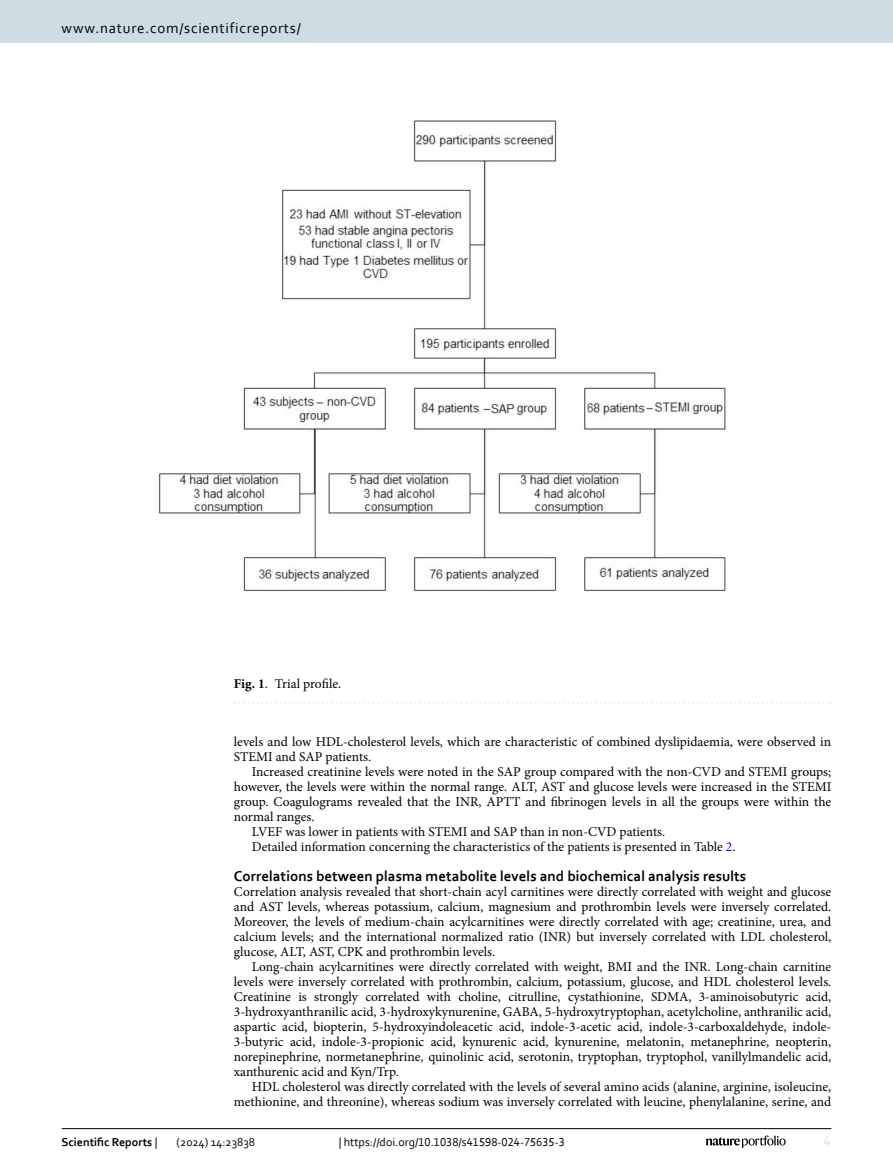
<style>
.page{position:relative;width:893px;height:1174px;background:#fff}
.page>*{position:absolute;margin:0;border:0;box-sizing:border-box;transform-origin:0 0}
.Head_2{font:700 15px "Corbel";color:#000}
.t1{font:15px "Corbel";letter-spacing:.05em;color:#000}
.t2{font:15px "Corbel";color:#d9e4eb}
.Body_Text_Indent{font:13.5px/15px "Minion Pro";color:#000;text-align:justify}
.Body_Text{font:13.5px/15px "Minion Pro";letter-spacing:-.005em;color:#000;text-align:justify}
.Figure_Caption{font:13.5px "Minion Pro";letter-spacing:-.005em;color:#000}
.t3{font:12px "Corbel";color:#000}
.t4{font:700 12px "Corbel";color:#000}
.s1{font-weight:700}
.s2{color:#00f}
.s3{font-weight:400}
</style>
<div class="page">
<img style="left:159px;top:120px;width:567px;height:472px">
<svg style="left:235px;top:702px;width:597px;height:1px"></svg>
<hr style="left:62px;top:1128px;width:769px;height:1px;background:#000">
<svg style="left:706px;top:1135px;width:80px;height:12px"></svg>
<div style="left:0;top:0;width:893px;height:43px;background:#cedde4"></div>
<p class="t1" style="left:62px;top:18px;width:241px">www.nature.com/scientificreports/</p>
<p class="Figure_Caption" style="left:234px;top:674px;width:109px"><span class="s1">Fig. 1</span>. Trial profile.</p>
<p class="Body_Text_Indent" style="left:234px;top:734px;width:599px">levels and low HDL-cholesterol levels, which are characteristic of combined dyslipidaemia, were observed in<br>STEMI and SAP patients.</p>
<p class="Body_Text_Indent" style="left:234px;top:764px;width:599px;text-indent:18px">Increased creatinine levels were noted in the SAP group compared with the non-CVD and STEMI groups; however, the levels were within the normal range. ALT, AST and glucose levels were increased in the STEMI group. Coagulograms revealed that the INR, APTT and fibrinogen levels in all the groups were within the normal ranges.</p>
<p class="Body_Text_Indent" style="left:252px;top:824px;width:415px">LVEF was lower in patients with STEMI and SAP than in non-CVD patients.</p>
<p class="Body_Text_Indent" style="left:252px;top:839px;width:485px">Detailed information concerning the characteristics of the patients is presented in Table <span class="s2">2</span>.</p>
<p class="Head_2" style="left:234px;top:866px;width:514px">Correlations between plasma metabolite levels and biochemical analysis results</p>
<p class="Body_Text" style="left:234px;top:884px;width:599px">Correlation analysis revealed that short-chain acyl carnitines were directly correlated with weight and glucose and AST levels, whereas potassium, calcium, magnesium and prothrombin levels were inversely correlated.<br>Moreover, the levels of medium-chain acylcarnitines were directly correlated with age; creatinine, urea, and calcium levels; and the international normalized ratio (INR) but inversely correlated with LDL cholesterol, glucose, ALT, AST, CPK and prothrombin levels.</p>
<p class="Body_Text_Indent" style="left:234px;top:959px;width:599px;text-indent:18px">Long-chain acylcarnitines were directly correlated with weight, BMI and the INR. Long-chain carnitine levels were inversely correlated with prothrombin, calcium, potassium, glucose, and HDL cholesterol levels.<br>Creatinine is strongly correlated with choline, citrulline, cystathionine, SDMA, 3-aminoisobutyric acid, 3-hydroxyanthranilic acid, 3-hydroxykynurenine, GABA, 5-hydroxytryptophan, acetylcholine, anthranilic acid, aspartic acid, biopterin, 5-hydroxyindoleacetic acid, indole-3-acetic acid, indole-3-carboxaldehyde, indole-3-butyric acid, indole-3-propionic acid, kynurenic acid, kynurenine, melatonin, metanephrine, neopterin, norepinephrine, normetanephrine, quinolinic acid, serotonin, tryptophan, tryptophol, vanillylmandelic acid, xanthurenic acid and Kyn/Trp.</p>
<p class="Body_Text_Indent" style="left:234px;top:1079px;width:599px;text-align:right">HDL cholesterol was directly correlated with the levels of several amino acids (alanine, arginine, isoleucine, methionine, and threonine), whereas sodium was inversely correlated with leucine, phenylalanine, serine, and</p>
<p class="t4" style="left:62px;top:1134px;width:97px">Scientific Reports <span class="s3">|</span></p>
<p class="t3" style="left:177px;top:1134px;width:80px">(2024) 14:23838</p>
<p class="t3" style="left:339px;top:1134px;width:228px">| https://doi.org/10.1038/s41598-024-75635-3</p>
<p class="t2" style="left:824px;top:1132px;width:9px">4</p>
</div>
